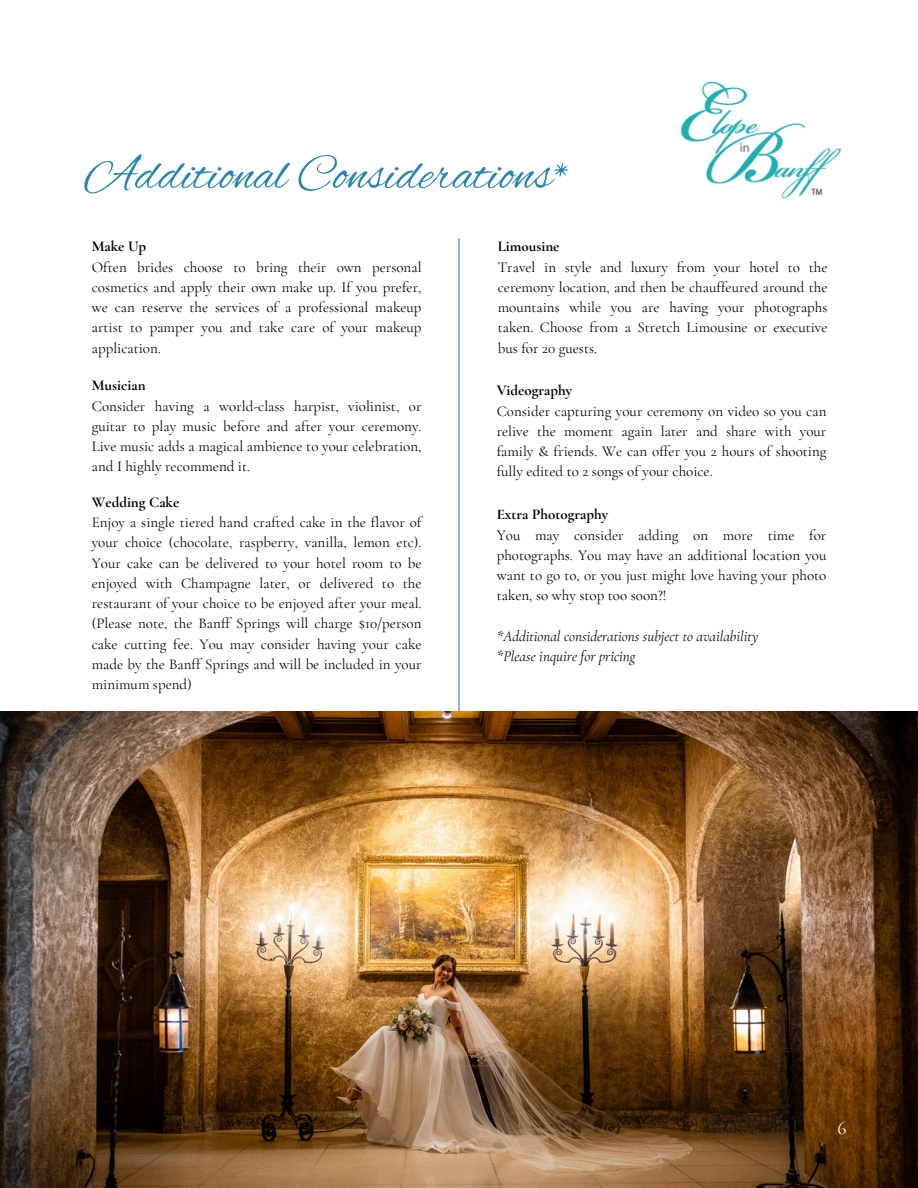
<style>
.page{position:relative;width:918px;height:1188px;background:#fff}
.page>*{position:absolute;margin:0;border:0;box-sizing:border-box;transform-origin:0 0}
.t1{font:50.1px "Alex Brush";color:#2686b5}
.t2{font:19.5px "Cormorant Garamond";color:#fff}
.t3{font:15px/20.2px "Cormorant Garamond";color:#000;text-align:justify}
.t4{font:italic 15px "Cormorant Garamond";color:#000}
.t5{font:700 15px "Cormorant Garamond";color:#000}
</style>
<div class="page">
<img style="left:680px;top:81px;width:161px;height:118px">
<hr style="left:458px;top:238px;width:2px;height:862px;background:#2686b5">
<img style="left:0;top:711px;width:918px;height:477px">
<h1 class="t1" style="left:84px;top:146px;width:487px">Additional Considerations*</h1>
<p class="t5" style="left:92px;top:238px;width:56px">Make Up</p>
<p class="t3" style="left:92px;top:257px;width:331px">Often brides choose to bring their own personal cosmetics and apply their own make up. If you prefer, we can reserve the services of a professional makeup artist to pamper you and take care of your makeup application.</p>
<p class="t5" style="left:92px;top:377px;width:55px">Musician</p>
<p class="t3" style="left:92px;top:396px;width:331px">Consider having a world-class harpist, violinist, or guitar to play music before and after your ceremony.<br>Live music adds a magical ambience to your celebration, and I highly recommend it.</p>
<p class="t5" style="left:92px;top:493px;width:89px">Wedding Cake</p>
<p class="t3" style="left:92px;top:512px;width:331px">Enjoy a single tiered hand crafted cake in the flavor of your choice (chocolate, raspberry, vanilla, lemon etc).<br>Your cake can be delivered to your hotel room to be enjoyed with Champagne later, or delivered to the restaurant of your choice to be enjoyed after your meal. (Please note, the Banff Springs will charge $10/person cake cutting fee. You may consider having your cake made by the Banff Springs and will be included in your minimum spend)</p>
<p class="t5" style="left:498px;top:238px;width:63px">Limousine</p>
<p class="t3" style="left:498px;top:257px;width:331px">Travel in style and luxury from your hotel to the ceremony location, and then be chauffeured around the mountains while you are having your photographs taken. Choose from a Stretch Limousine or executive bus for 20 guests.</p>
<p class="t5" style="left:497px;top:381px;width:77px">Videography</p>
<p class="t3" style="left:497px;top:401px;width:331px">Consider capturing your ceremony on video so you can relive the moment again later and share with your family &amp; friends. We can offer you 2 hours of shooting fully edited to 2 songs of your choice.</p>
<p class="t5" style="left:497px;top:506px;width:113px">Extra Photography</p>
<p class="t3" style="left:497px;top:525px;width:331px">You may consider adding on more time for photographs. You may have an additional location you want to go to, or you just might love having your photo taken, so why stop too soon?!</p>
<p class="t4" style="left:497px;top:627px;width:263px">*Additional considerations subject to availability</p>
<p class="t4" style="left:497px;top:647px;width:140px">*Please inquire for pricing</p>
<p class="t2" style="left:837px;top:1116px;width:11px">6</p>
</div>
